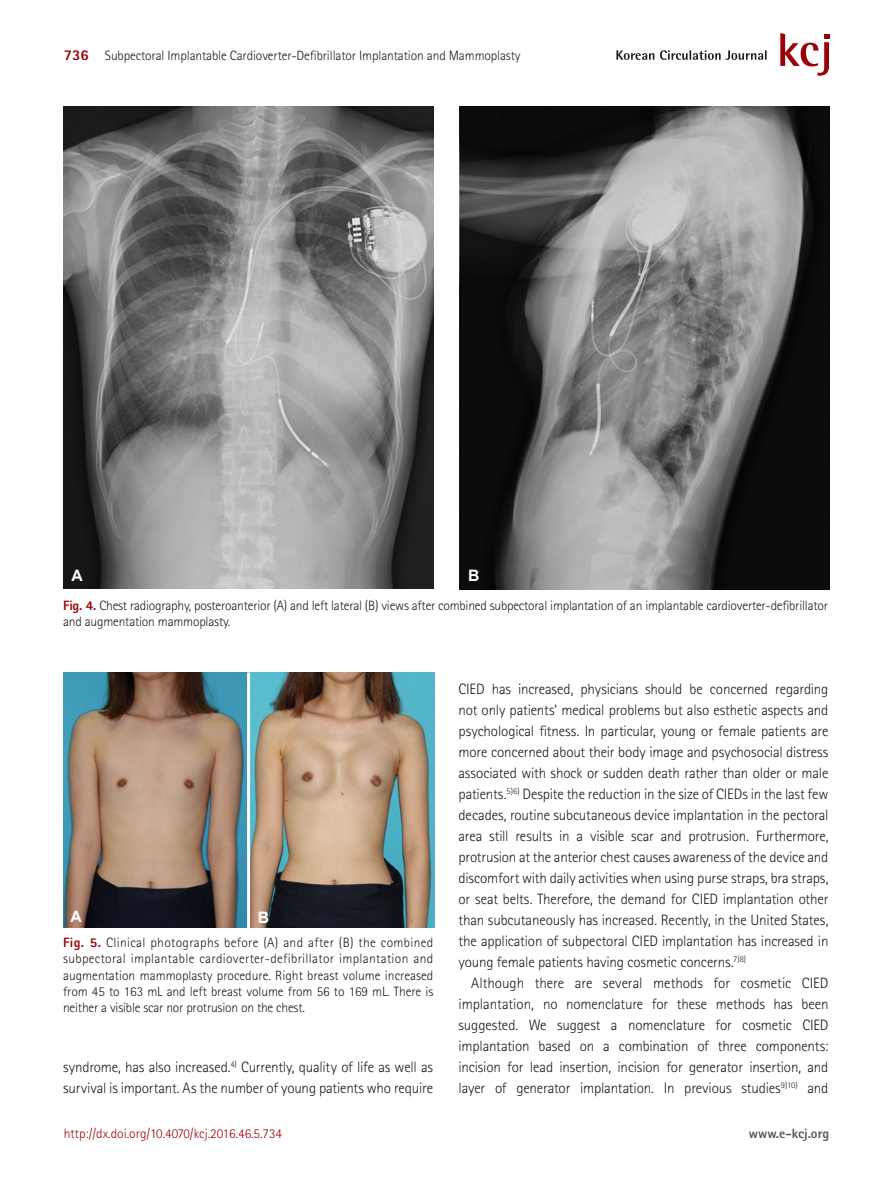
<style>
.page{position:relative;width:893px;height:1191px;background:#fff}
.page>*{position:absolute;margin:0;border:0;box-sizing:border-box;transform-origin:0 0}
.t1{font:700 15.75px "Arial";color:#fff}
.t2{font:300 15px/21px "Rotis Sans Serif Std";letter-spacing:-.01em;color:#231916;text-align:justify}
.t3{font:300 13.5px/16.2px "Rotis Sans Serif Std";letter-spacing:-.015em;color:#231916}
.t4{font:300 13.5px "Rotis Sans Serif Std";color:#9a020a}
.t5{font:800 13.5px "Rotis Sans Serif Std";color:#595857}
.s1{font-weight:800;font-size:15px;color:#9a020a}
.s2{font-weight:800;color:#9a020a}
</style>
<div class="page">
<svg style="left:616px;top:50px;width:151px;height:10px"></svg>
<svg style="left:780px;top:33px;width:49px;height:43px"></svg>
<img style="left:64px;top:106px;width:370px;height:483px">
<img style="left:459px;top:107px;width:370px;height:482px">
<img style="left:64px;top:672px;width:370px;height:255px">
<hr style="left:247px;top:672px;width:3px;height:268px;background:#fff">
<p class="t3" style="left:64px;top:47px;width:458px"><span class="s1">736</span> Subpectoral Implantable Cardioverter-Defibrillator Implantation and Mammoplasty</p>
<p class="t1" style="left:71px;top:564px;width:13px">A</p>
<p class="t1" style="left:468px;top:564px;width:13px">B</p>
<p class="t3" style="left:63px;top:597px;width:766px"><span class="s2">Fig. 4.</span> Chest radiography, posteroanterior (A) and left lateral (B) views after combined subpectoral implantation of an implantable cardioverter-defibrillator and augmentation mammoplasty.</p>
<p class="t1" style="left:70px;top:906px;width:13px">A</p>
<p class="t1" style="left:258px;top:907px;width:13px">B</p>
<p class="t3" style="left:63px;top:934px;width:372px;text-align:justify"><span class="s2">Fig. 5.</span> Clinical photographs before (A) and after (B) the combined subpectoral implantable cardioverter-defibrillator implantation and augmentation mammoplasty procedure. Right breast volume increased from 45 to 163 mL and left breast volume from 56 to 169 mL. There is neither a visible scar nor protrusion on the chest.</p>
<p class="t2" style="left:63px;top:1056px;width:371px">syndrome, has also increased.<sup>4)</sup> Currently, quality of life as well as survival is important. As the number of young patients who require</p>
<p class="t2" style="left:458px;top:678px;width:371px">CIED has increased, physicians should be concerned regarding not only patients’ medical problems but also esthetic aspects and psychological fitness. In particular, young or female patients are more concerned about their body image and psychosocial distress associated with shock or sudden death rather than older or male patients.<sup>5)6)</sup> Despite the reduction in the size of CIEDs in the last few decades, routine subcutaneous device implantation in the pectoral area still results in a visible scar and protrusion. Furthermore, protrusion at the anterior chest causes awareness of the device and discomfort with daily activities when using purse straps, bra straps, or seat belts. Therefore, the demand for CIED implantation other than subcutaneously has increased. Recently, in the United States, the application of subpectoral CIED implantation has increased in young female patients having cosmetic concerns.<sup>7)8)</sup></p>
<p class="t2" style="left:459px;top:972px;width:371px;text-indent:13px">Although there are several methods for cosmetic CIED implantation, no nomenclature for these methods has been suggested. We suggest a nomenclature for cosmetic CIED implantation based on a combination of three components: incision for lead insertion, incision for generator insertion, and layer of generator implantation. In previous studies<sup>9)10)</sup> and</p>
<p class="t4" style="left:64px;top:1125px;width:220px">http://dx.doi.org/10.4070/kcj.2016.46.5.734</p>
<p class="t5" style="left:749px;top:1124px;width:82px">www.e-kcj.org</p>
</div>
